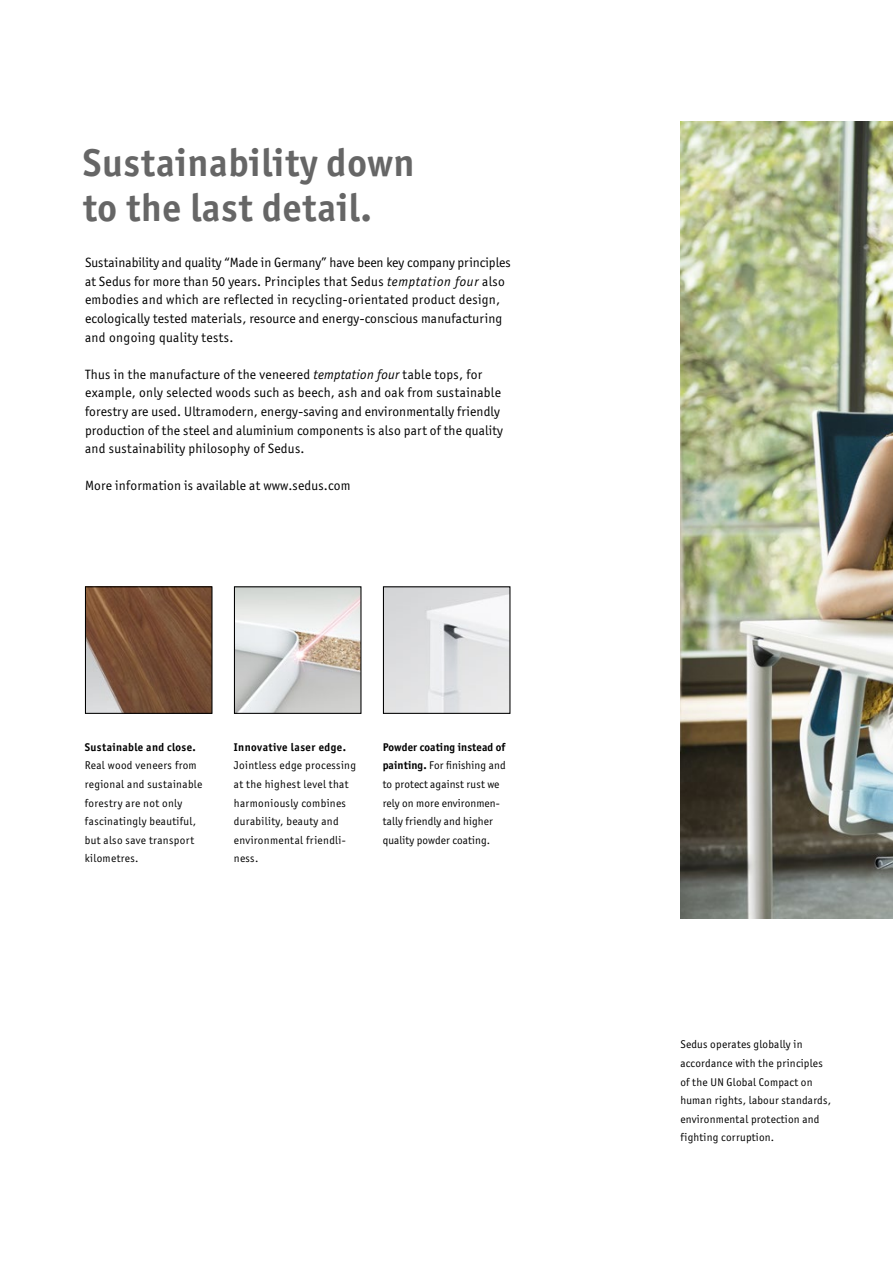
<style>
.page{position:relative;width:893px;height:1263px;background:#fff}
.page>*{position:absolute;margin:0;border:0;box-sizing:border-box;transform-origin:0 0}
.Headline_26pt{font:700 39px/45px "Officina San Itc T";letter-spacing:.015em;color:#666}
.Copy_9pt{font:13.5px/18.6px "Officina San Itc T";letter-spacing:.015em;color:#000}
.Copy_12pt{font:11.25px/18.6px "Officina San Itc T";letter-spacing:.025em;color:#000}
.s1{font-style:italic}
.s2{font-weight:700}
</style>
<div class="page">
<img style="left:385px;top:588px;width:123px;height:124px">
<div style="left:383px;top:586px;width:127px;height:128px;border:1px solid #000"></div>
<img style="left:87px;top:588px;width:123px;height:124px">
<div style="left:85px;top:586px;width:127px;height:128px;border:1px solid #000"></div>
<img style="left:236px;top:588px;width:123px;height:124px">
<div style="left:234px;top:586px;width:127px;height:128px;border:1px solid #000"></div>
<img style="left:680px;top:121px;width:213px;height:797px">
<p class="Headline_26pt" style="left:83px;top:140px;width:333px">Sustainability down to the last detail.</p>
<p class="Copy_9pt" style="left:85px;top:253px;width:427px">Sustainability and quality “Made in Germany” have been key company principles at Sedus for more than 50 years. Principles that Sedus <span class="s1">temptation four</span> also embodies and which are reflected in recycling-orientated product design, ecologically tested materials, resource and energy-conscious manufacturing and ongoing quality tests.</p>
<p class="Copy_9pt" style="left:85px;top:365px;width:419px">Thus in the manufacture of the veneered <span class="s1">temptation four</span> table tops, for example, only selected woods such as beech, ash and oak from sustainable forestry are used. Ultramodern, energy-saving and environmentally friendly production of the steel and aluminium components is also part of the quality and sustainability philosophy of Sedus.</p>
<p class="Copy_9pt" style="left:85px;top:476px;width:267px">More information is available at www.sedus.com</p>
<p class="Copy_12pt" style="left:85px;top:738px;width:119px"><span class="s2">Sustainable and close.<br></span>Real wood veneers from regional and sustainable forestry are not only fascinatingly beautiful, but also save transport kilometres.</p>
<p class="Copy_12pt" style="left:234px;top:738px;width:124px"><span class="s2">Innovative laser edge.<br></span>Jointless edge processing at the highest level that harmoniously combines durability, beauty and environmental friendli&shy;ness.</p>
<p class="Copy_12pt" style="left:383px;top:738px;width:124px"><span class="s2">Powder coating instead of painting.</span> For finishing and to protect against rust we rely on more environmen&shy;tally friendly and higher quality powder coating.</p>
<p class="Copy_12pt" style="left:680px;top:1035px;width:152px">Sedus operates globally in accordance with the principles of the UN Global Compact on human rights, labour standards, environmental protection and fighting corruption.</p>
</div>
